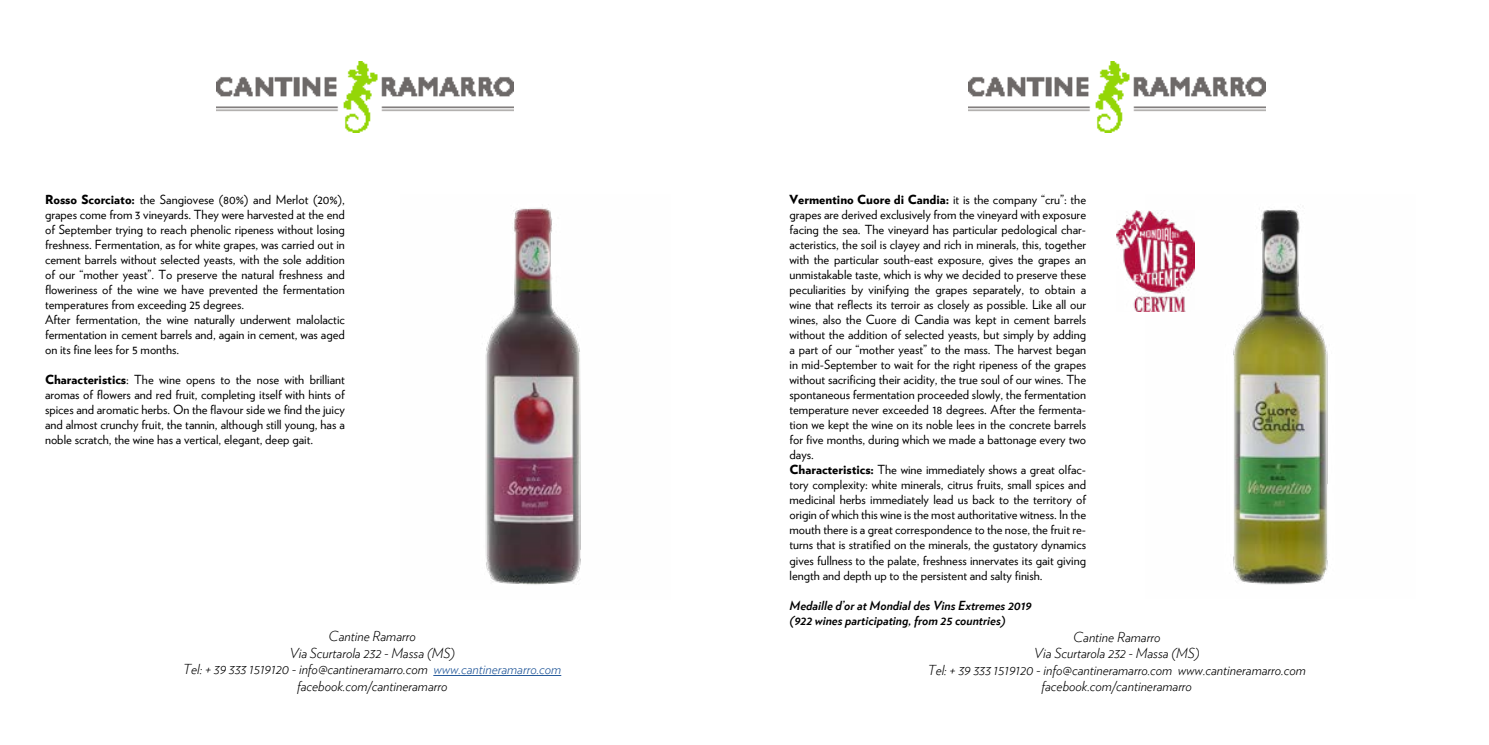
<style>
.page{position:relative;width:1489px;height:745px;background:#fff}
.page>*{position:absolute;margin:0;border:0;box-sizing:border-box;transform-origin:0 0}
.t1{font:italic 300 13.75px/16.5px "Verlag";color:#000;text-align:center}
.t2{font:12.5px/15px "Verlag";color:#000}
.t3{font:italic 700 12.5px/15px "Verlag";color:#000}
.s1{font-weight:900}
.s2{color:#275b9b}
</style>
<div class="page">
<img style="left:216px;top:61px;width:297px;height:72px">
<hr style="left:433px;top:674px;width:128px;height:1px;background:#275b9b">
<img style="left:968px;top:61px;width:297px;height:72px">
<img style="left:485px;top:208px;width:96px;height:377px">
<img style="left:1145px;top:209px;width:183px;height:376px">
<img style="left:1116px;top:210px;width:78px;height:101px">
<p class="t2" style="left:45px;top:191px;width:301px"><span class="s1">Rosso Scorciato:</span> the Sangiovese (80%) and Merlot (20%), grapes come from 3 vineyards. They were harvested at the end of September trying to reach phenolic ripeness without losing freshness. Fermentation, as for white grapes, was carried out in cement barrels without selected yeasts, with the sole addition of our “mother yeast”. To preserve the natural freshness and floweriness of the wine we have prevented the fermentation temperatures from exceeding 25 degrees.<br>After fermentation, the wine naturally underwent malolactic fermentation in cement barrels and, again in cement, was aged on its fine lees for 5 months.</p>
<p class="t2" style="left:45px;top:371px;width:301px;text-align:justify"><span class="s1">Characteristics</span>: The wine opens to the nose with brilliant aromas of flowers and red fruit, completing itself with hints of spices and aromatic herbs. On the flavour side we find the juicy and almost crunchy fruit, the tannin, although still young, has a noble scratch, the wine has a vertical, elegant, deep gait.</p>
<p class="t2" style="left:789px;top:191px;width:298px"><span class="s1">Vermentino Cuore di Candia:</span> it is the company “cru”: the grapes are derived exclusively from the vineyard with exposure facing the sea. The vineyard has particular pedological char&shy;acteristics, the soil is clayey and rich in minerals, this, together with the particular south-east exposure, gives the grapes an unmistakable taste, which is why we decided to preserve these peculiarities by vinifying the grapes separately, to obtain a wine that reflects its terroir as closely as possible. Like all our wines, also the Cuore di Candia was kept in cement barrels without the addition of selected yeasts, but simply by adding a part of our “mother yeast” to the mass. The harvest began in mid-September to wait for the right ripeness of the grapes without sacrificing their acidity, the true soul of our wines. The spontaneous fermentation proceeded slowly, the fermentation temperature never exceeded 18 degrees. After the fermenta&shy;tion we kept the wine on its noble lees in the concrete barrels for five months, during which we made a battonage every two days.<br><span class="s1">Characteristics:</span> The wine immediately shows a great olfac&shy;tory complexity: white minerals, citrus fruits, small spices and medicinal herbs immediately lead us back to the territory of origin of which this wine is the most authoritative witness. In the mouth there is a great correspondence to the nose, the fruit re&shy;turns that is stratified on the minerals, the gustatory dynamics gives fullness to the palate, freshness innervates its gait giving length and depth up to the persistent and salty finish.</p>
<p class="t3" style="left:789px;top:596px;width:244px">Medaille d’or at Mondial des Vins Extremes 2019 (922 wines participating, from 25 countries)</p>
<p class="t1" style="left:183px;top:626px;width:379px">Cantine Ramarro<br>Via Scurtarola 232 - Massa (MS)<br>Tel: + 39 333 1519120 - info@cantineramarro.com <span class="s2">www.cantineramarro.com </span>facebook.com/cantineramarro</p>
<p class="t1" style="left:927px;top:627px;width:379px">Cantine Ramarro<br>Via Scurtarola 232 - Massa (MS)<br>Tel: + 39 333 1519120 - info@cantineramarro.com www.cantineramarro.com facebook.com/cantineramarro</p>
</div>
